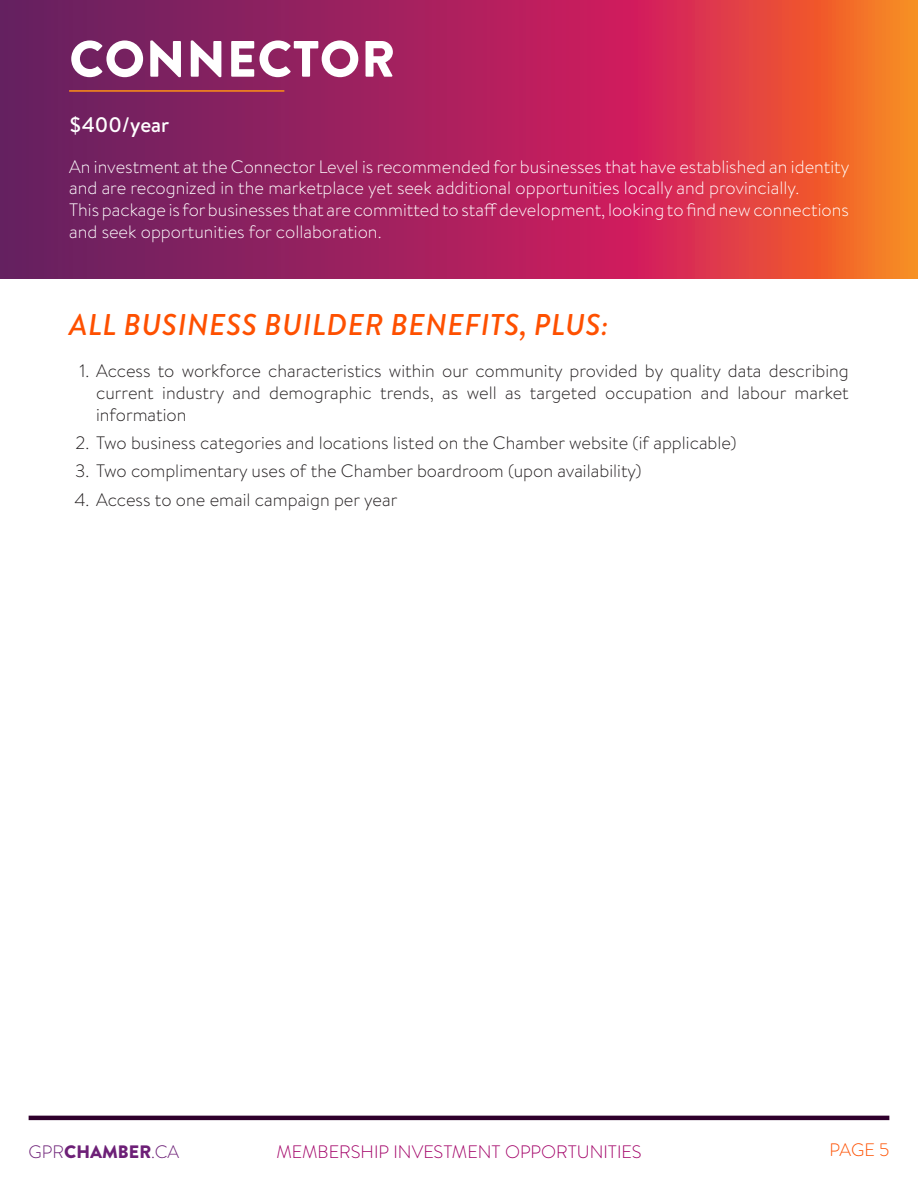
<style>
.page{position:relative;width:918px;height:1188px;background:#fff}
.page>*{position:absolute;margin:0;border:0;box-sizing:border-box;transform-origin:0 0}
.t1{font:900 51px "Brandon Grotesque";letter-spacing:.02em;color:#fff}
.Orange_Header{font:italic 500 30px "Brandon Grotesque";letter-spacing:.02em;color:#fe5000}
.t2{font:500 21px "Brandon Text";color:#fff}
.t3{font:300 18px/21.6px "Brandon Text";color:#231f20;text-align:justify}
.Membership_Level_Des{font:300 18px/21.6px "Brandon Text";color:#fff}
.t4{font:300 18px "Brandon Text";color:#a20067}
.t5{font:900 18px "Brandon Text";color:#6d2077}
.t6{font:300 18px "Brandon Text";color:#fe5000}
.s1{font-weight:300}
</style>
<div class="page">
<svg style="left:0;top:0;width:918px;height:279px;background:#b02e54"></svg>
<hr style="left:29px;top:1116px;width:860px;height:4px;background:#2f002c">
<hr style="left:69px;top:90px;width:215px;height:2px;background:#ff9015">
<p class="t1" style="left:69px;top:23px;width:327px">CONNECTOR</p>
<p class="t2" style="left:69px;top:110px;width:102px">$400/year</p>
<p class="Membership_Level_Des" style="left:69px;top:155px;width:782px">An investment at the Connector Level is recommended for businesses that have established an identity and are recognized in the marketplace yet seek additional opportunities locally and provincially.</p>
<p class="Membership_Level_Des" style="left:69px;top:198px;width:781px">This package is for businesses that are committed to staff development, looking to find new connections and seek opportunities for collaboration.</p>
<p class="Orange_Header" style="left:69px;top:304px;width:541px">ALL BUSINESS BUILDER BENEFITS, PLUS:</p>
<p class="t3" style="left:96px;top:360px;width:754px;text-indent:-17px">1. Access to workforce characteristics within our community provided by quality data describing current industry and demographic trends, as well as targeted occupation and labour market information</p>
<p class="t3" style="left:76px;top:431px;width:663px">2. Two business categories and locations listed on the Chamber website (if applicable)</p>
<p class="t3" style="left:75px;top:460px;width:568px">3. Two complimentary uses of the Chamber boardroom (upon availability)</p>
<p class="t3" style="left:74px;top:488px;width:325px">4. Access to one email campaign per year</p>
<p class="t5" style="left:29px;top:1139px;width:152px"><span class="s1">GPR</span>CHAMBER<span class="s1">.CA</span></p>
<p class="t4" style="left:276px;top:1140px;width:367px">MEMBERSHIP INVESTMENT OPPORTUNITIES</p>
<p class="t6" style="left:830px;top:1138px;width:61px">PAGE 5</p>
</div>
